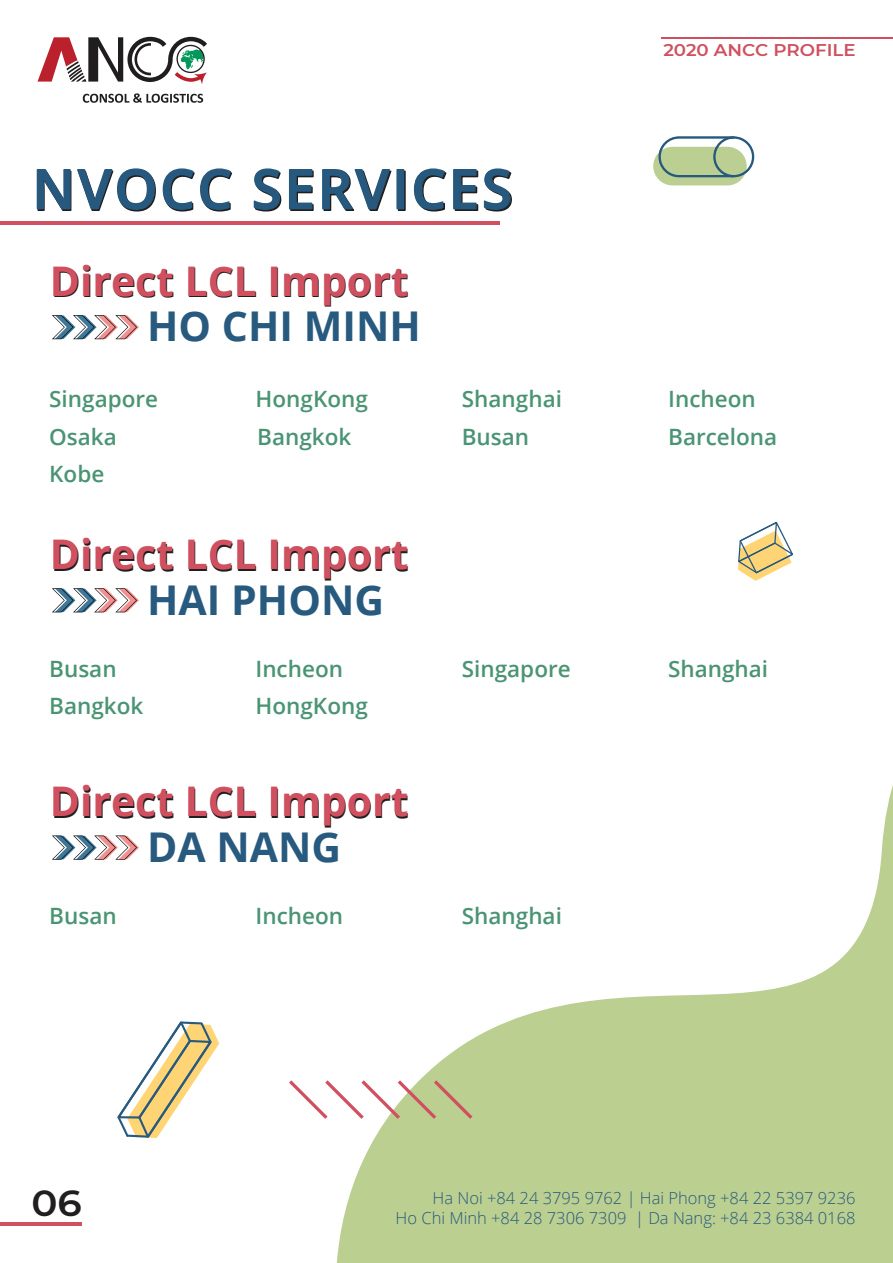
<style>
.page{position:relative;width:893px;height:1263px;background:#fff}
.page>*{position:absolute;margin:0;border:0;box-sizing:border-box;transform-origin:0 0}
.t1{font:600 54.6px "Open Sans";letter-spacing:.05em;color:#27597e}
.t2{font:700 41.1px "Open Sans";color:#275a7e}
.t3{font:700 40.8px "Open Sans";color:#201e1e}
.t4{font:600 36.15px "Montserrat";color:#201e1e;scale:1.07 1}
.t5{font:600 22.5px "Open Sans";color:#4a9474}
.t6{font:600 16.95px "Montserrat";color:#d05060;scale:1.07 1}
.t7{font:300 16.5px/19.8px "Open Sans";color:#275a7e;text-align:right}
</style>
<div class="page">
<svg style="left:337px;top:785px;width:556px;height:478px;fill:#bbcf91"></svg>
<svg style="left:289px;top:1080px;width:183px;height:39px"></svg>
<hr style="left:0;top:222px;width:500px;height:3px;background:#d05060">
<svg style="left:738px;top:521px;width:56px;height:60px"></svg>
<svg style="left:117px;top:1021px;width:102px;height:117px"></svg>
<div style="left:653px;top:147px;width:94px;height:38px;background:#bbcf92;border-radius:19px"></div>
<svg style="left:658px;top:136px;width:97px;height:42px"></svg>
<svg style="left:52px;top:315px;width:87px;height:24px"></svg>
<svg style="left:52px;top:588px;width:87px;height:24px"></svg>
<svg style="left:52px;top:835px;width:87px;height:25px"></svg>
<hr style="left:0;top:1222px;width:82px;height:3px;background:#d05060">
<hr style="left:662px;top:37px;width:231px;height:2px;background:#d05060">
<div style="left:398px;top:171px;width:8px;height:40px;border:1px solid #201d1d"></div>
<svg style="left:36px;top:168px;width:197px;height:44px"></svg>
<svg style="left:253px;top:168px;width:29px;height:44px"></svg>
<svg style="left:288px;top:169px;width:26px;height:42px"></svg>
<svg style="left:322px;top:169px;width:70px;height:42px"></svg>
<div style="left:396px;top:169px;width:8px;height:40px;border:1px solid #27597e"></div>
<svg style="left:413px;top:168px;width:99px;height:44px"></svg>
<svg style="left:83px;top:93px;width:120px;height:10px"></svg>
<svg style="left:38px;top:37px;width:169px;height:47px"></svg>
<h1 class="t1" style="left:32px;top:151px;width:481px">NVOCC SERVICES</h1>
<h3 class="t3" style="left:51px;top:254px;width:360px">Direct LCL Import</h3>
<h2 class="t2" style="left:147px;top:297px;width:275px">HO CHI MINH</h2>
<p class="t6" style="left:663px;top:38px;width:181px">2020 ANCC PROFILE</p>
<p class="t5" style="left:49px;top:383px;width:110px">Singapore</p>
<p class="t5" style="left:256px;top:383px;width:114px">HongKong</p>
<p class="t5" style="left:462px;top:383px;width:102px">Shanghai</p>
<p class="t5" style="left:668px;top:383px;width:89px">Incheon</p>
<p class="t5" style="left:49px;top:421px;width:69px">Osaka</p>
<p class="t5" style="left:257px;top:421px;width:96px">Bangkok</p>
<p class="t5" style="left:462px;top:421px;width:69px">Busan</p>
<p class="t5" style="left:668px;top:421px;width:111px">Barcelona</p>
<p class="t5" style="left:49px;top:458px;width:57px">Kobe</p>
<h3 class="t3" style="left:51px;top:527px;width:360px">Direct LCL Import</h3>
<h2 class="t2" style="left:147px;top:571px;width:238px">HAI PHONG</h2>
<p class="t5" style="left:49px;top:653px;width:69px">Busan</p>
<p class="t5" style="left:255px;top:653px;width:89px">Incheon</p>
<p class="t5" style="left:462px;top:653px;width:110px">Singapore</p>
<p class="t5" style="left:668px;top:653px;width:102px">Shanghai</p>
<p class="t5" style="left:49px;top:691px;width:96px">Bangkok</p>
<p class="t5" style="left:255px;top:691px;width:114px">HongKong</p>
<h3 class="t3" style="left:51px;top:774px;width:360px">Direct LCL Import</h3>
<h2 class="t2" style="left:147px;top:818px;width:196px">DA NANG</h2>
<p class="t5" style="left:49px;top:900px;width:69px">Busan</p>
<p class="t5" style="left:256px;top:900px;width:89px">Incheon</p>
<p class="t5" style="left:462px;top:900px;width:102px">Shanghai</p>
<h3 class="t4" style="left:31px;top:1177px;width:49px">06</h3>
<p class="t7" style="left:396px;top:1188px;width:461px">Ha Noi +84 24 3795 9762 | Hai Phong +84 22 5397 9236<br>Ho Chi Minh +84 28 7306 7309 | Da Nang: +84 23 6384 0168</p>
</div>
